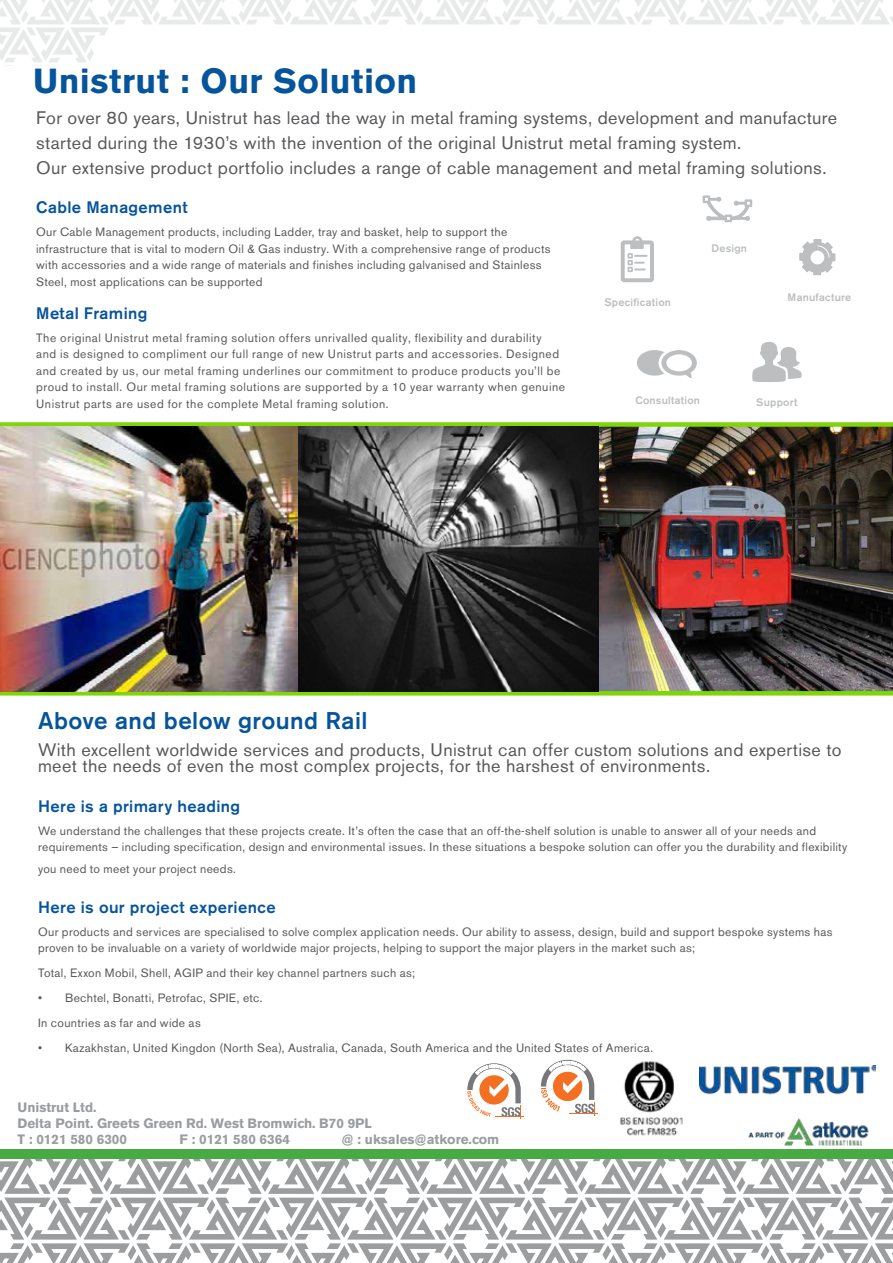
<style>
.page{position:relative;width:893px;height:1263px;background:#fff}
.page>*{position:absolute;margin:0;border:0;box-sizing:border-box;transform-origin:0 0}
.t1{font:700 34.5px "Akzidenz Grotesk BE";letter-spacing:.01em;color:#06549c}
.t2{font:500 24px "Akzidenz Grotesk BE";letter-spacing:.015em;color:#06549c}
.t3{font:18px/25px "Akzidenz Grotesk BE";letter-spacing:.02em;color:#58595b}
.t4{font:500 16.5px "Akzidenz Grotesk BE";letter-spacing:.025em;color:#06549c}
.t5{font:700 13.5px/16.2px "Akzidenz Grotesk BE";color:#9a9c9f}
.t6{font:12px/16.5px "Akzidenz Grotesk BE";letter-spacing:.03em;color:#58595b}
.t7{font:500 10.8px "Akzidenz Grotesk BE";letter-spacing:.02em;color:#bcbec0}
</style>
<div class="page">
<img style="left:0;top:422px;width:893px;height:273px">
<svg style="left:467px;top:1063px;width:57px;height:56px"></svg>
<svg style="left:541px;top:1060px;width:57px;height:55px"></svg>
<img style="left:620px;top:1061px;width:63px;height:75px">
<img style="left:699px;top:1065px;width:176px;height:80px">
<div style="left:637px;top:350px;width:35px;height:26px;background:#bcbec0;border-radius:50%"></div>
<div style="left:659px;top:347px;width:41px;height:31px;background:#fff;border-radius:50%"></div>
<div style="left:661px;top:350px;width:36px;height:26px;background:#bcbec0;border-radius:50%"></div>
<svg style="left:678px;top:368px;width:15px;height:10px"></svg>
<div style="left:666px;top:354px;width:26px;height:17px;background:#fff;border-radius:50%"></div>
<div style="left:630px;top:242px;width:14px;height:7px;background:#bcbec0"></div>
<div style="left:621px;top:240px;width:33px;height:42px;border:4px solid #bcbec0;border-radius:2px"></div>
<div style="left:632px;top:236px;width:10px;height:10px;border:3px solid #bcbec0;border-radius:50%"></div>
<svg style="left:628px;top:253px;width:19px;height:19px"></svg>
<div style="left:703px;top:195px;width:7px;height:8px;border:2px solid #bcbec0"></div>
<div style="left:744px;top:199px;width:8px;height:8px;border:2px solid #bcbec0"></div>
<svg style="left:705px;top:197px;width:46px;height:25px"></svg>
<svg style="left:799px;top:239px;width:36px;height:36px"></svg>
<svg style="left:752px;top:342px;width:50px;height:40px"></svg>
<svg style="left:0;top:0;width:893px;height:66px"></svg>
<svg style="left:0;top:1158px;width:893px;height:105px"></svg>
<div style="left:0;top:1149px;width:893px;height:9px;background:#47aa42"></div>
<h1 class="t1" style="left:33px;top:61px;width:386px">Unistrut : Our Solution</h1>
<p class="t3" style="left:36px;top:106px;width:803px">For over 80 years, Unistrut has lead the way in metal framing systems, development and manufacture started during the 1930’s with the invention of the original Unistrut metal framing system.<br>Our extensive product portfolio includes a range of cable management and metal framing solutions.</p>
<h3 class="t4" style="left:36px;top:198px;width:153px">Cable Management</h3>
<p class="t6" style="left:36px;top:224px;width:516px">Our Cable Management products, including Ladder, tray and basket, help to support the infrastructure that is vital to modern Oil &amp; Gas industry. With a comprehensive range of products with accessories and a wide range of materials and finishes including galvanised and Stainless Steel, most applications can be supported</p>
<h3 class="t4" style="left:36px;top:303px;width:113px">Metal Framing</h3>
<p class="t6" style="left:36px;top:329px;width:530px">The original Unistrut metal framing solution offers unrivalled quality, flexibility and durability<br>and is designed to compliment our full range of new Unistrut parts and accessories. Designed and created by us, our metal framing underlines our commitment to produce products you’ll be proud to install. Our metal framing solutions are supported by a 10 year warranty when genuine Unistrut parts are used for the complete Metal framing solution.</p>
<p class="t7" style="left:604px;top:295px;width:68px">Specification</p>
<p class="t7" style="left:711px;top:242px;width:37px">Design</p>
<p class="t7" style="left:788px;top:291px;width:65px">Manufacture</p>
<p class="t7" style="left:635px;top:394px;width:66px">Consultation</p>
<p class="t7" style="left:756px;top:395px;width:43px">Support</p>
<h2 class="t2" style="left:38px;top:706px;width:331px">Above and below ground Rail</h2>
<h3 class="t3" style="left:38px;top:741px;width:805px;line-height:16.5px">With excellent worldwide services and products, Unistrut can offer custom solutions and expertise to meet the needs of even the most complex projects, for the harshest of environments.</h3>
<h3 class="t4" style="left:38px;top:796px;width:204px">Here is a primary heading</h3>
<p class="t6" style="left:38px;top:822px;width:811px">We understand the challenges that these projects create. It’s often the case that an off-the-shelf solution is unable to answer all of your needs and requirements – including specification, design and environmental issues. In these situations a bespoke solution can offer you the durability and flexibility</p>
<p class="t6" style="left:38px;top:861px;width:199px">you need to meet your project needs.</p>
<h3 class="t4" style="left:38px;top:897px;width:239px">Here is our project experience</h3>
<p class="t6" style="left:38px;top:923px;width:796px">Our products and services are specialised to solve complex application needs. Our ability to assess, design, build and support bespoke systems has proven to be invaluable on a variety of worldwide major projects, helping to support the major players in the market such as;</p>
<p class="t6" style="left:38px;top:965px;width:379px">Total, Exxon Mobil, Shell, AGIP and their key channel partners such as;</p>
<p class="t6" style="left:38px;top:985px;width:226px;line-height:25px">• Bechtel, Bonatti, Petrofac, SPIE, etc.<br>In countries as far and wide as</p>
<p class="t6" style="left:38px;top:1040px;width:617px">• Kazakhstan, United Kingdon (North Sea), Australia, Canada, South America and the United States of America.</p>
<p class="t5" style="left:17px;top:1099px;width:356px">Unistrut Ltd.<br>Delta Point. Greets Green Rd. West Bromwich. B70 9PL<br>T : 0121 580 6300</p>
<p class="t5" style="left:179px;top:1131px;width:112px">F : 0121 580 6364</p>
<p class="t5" style="left:341px;top:1131px;width:159px">@ : uksales@atkore.com</p>
</div>
